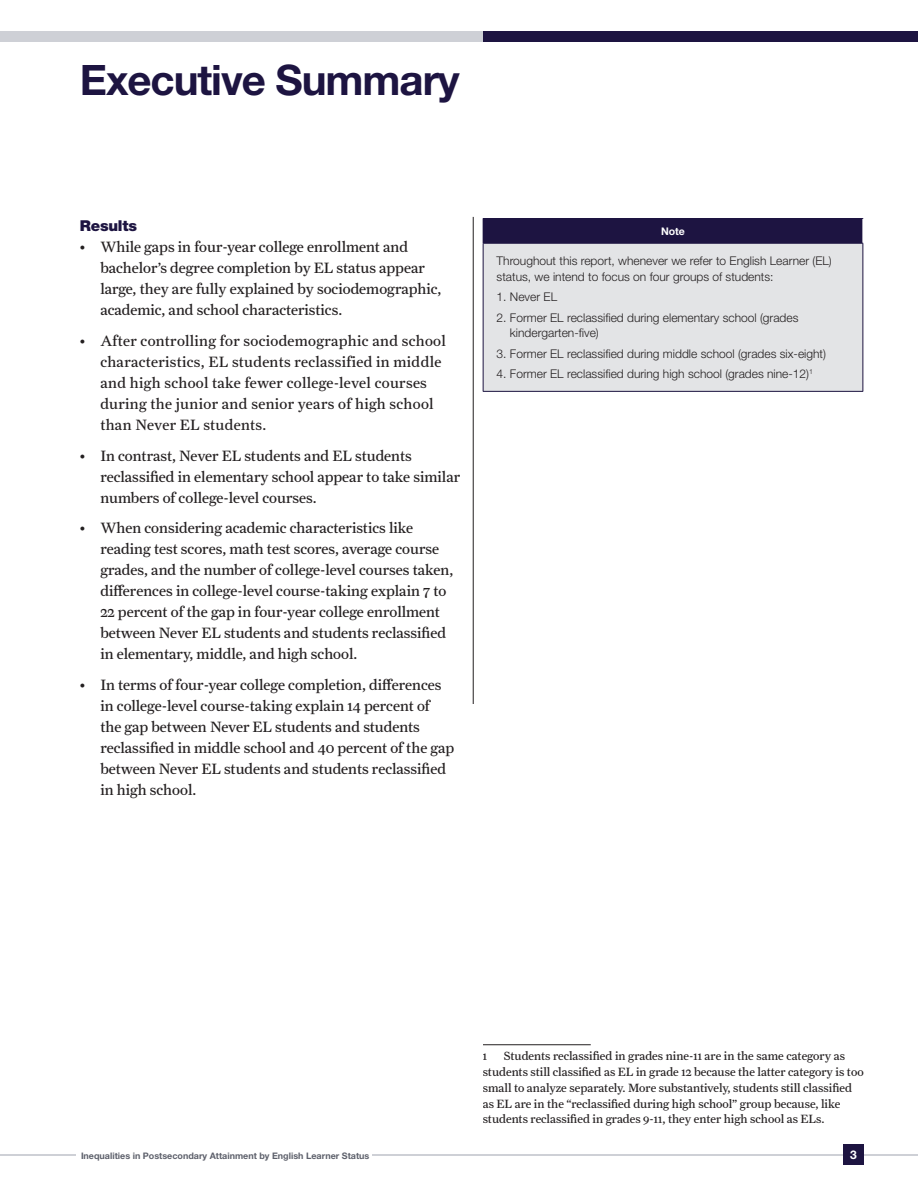
<style>
.page{position:relative;width:918px;height:1188px;background:#fff}
.page>*{position:absolute;margin:0;border:0;box-sizing:border-box;transform-origin:0 0}
.t1{font:700 42px "Helvetica Neue LT Std";letter-spacing:-.025em;color:#1d1441}
.t2{font:15px/21px "Farnham Text";color:#231f20}
.t3{font:15px/21px "Farnham Text";letter-spacing:.02em;color:#231f20}
.subhead{font:900 15px "Helvetica Neue LT Std";letter-spacing:-.015em;color:#1d1441}
.Footnote_text{font:12px/15.8px "Farnham Text";color:#231f20}
.chart_mouse{font:300 12px/15.8px "Helvetica Neue LT Std";color:#231f20}
.t4{font:700 12px "Helvetica Neue LT Std";color:#fff}
.chart_header{font:700 10.5px "Helvetica Neue LT Std";color:#fff}
.t5{font:700 9px "Helvetica Neue LT Std";color:#5d606b}
</style>
<div class="page">
<hr style="left:372px;top:1154px;width:546px;height:2px;background:#ced0d6">
<hr style="left:0;top:1154px;width:76px;height:2px;background:#ced0d6">
<div style="left:843px;top:1144px;width:21px;height:22px;background:#1d1441"></div>
<div style="left:0;top:32px;width:483px;height:10px;background:#ced0d6"></div>
<div style="left:483px;top:32px;width:435px;height:10px;background:#1d1441"></div>
<hr style="left:473px;top:217px;width:1px;height:905px;background:#231f20">
<div style="left:483px;top:219px;width:380px;height:24px;background:#1d1441"></div>
<div style="left:483px;top:243px;width:380px;height:148px;background:#e3e4e6"></div>
<hr style="left:863px;top:244px;width:1px;height:147px;background:#1d1441">
<hr style="left:483px;top:218px;width:380px;height:1px;background:#1d1441">
<hr style="left:483px;top:243px;width:380px;height:1px;background:#1d1441">
<hr style="left:483px;top:244px;width:1px;height:147px;background:#1d1441">
<hr style="left:483px;top:391px;width:380px;height:1px;background:#1d1441">
<hr style="left:483px;top:1044px;width:108px;height:1px;background:#231f20">
<div style="left:462px;top:704px;width:21px;height:422px;background:#fff"></div>
<p class="t1" style="left:80px;top:54px;width:381px">Executive Summary</p>
<p class="subhead" style="left:80px;top:217px;width:59px">Results</p>
<p class="t2" style="left:100px;top:236px;width:342px;text-indent:-20px">• While gaps in four-year college enrollment and bachelor’s degree completion by EL status appear large, they are fully explained by sociodemographic, academic, and school characteristics.</p>
<p class="t3" style="left:100px;top:330px;width:347px;text-indent:-20px">• After controlling for sociodemographic and school characteristics, EL students reclassified in middle and high school take fewer college-level courses during the junior and senior years of high school than Never EL students.</p>
<p class="t2" style="left:100px;top:445px;width:361px;text-indent:-20px">• In contrast, Never EL students and EL students reclassified in elementary school appear to take similar numbers of college-level courses.</p>
<p class="t2" style="left:100px;top:517px;width:355px;text-indent:-20px">• When considering academic characteristics like reading test scores, math test scores, average course grades, and the number of college-level courses taken, differences in college-level course-taking explain 7 to 22 percent of the gap in four-year college enrollment between Never EL students and students reclassified in elementary, middle, and high school.</p>
<p class="t2" style="left:100px;top:674px;width:355px;text-indent:-20px">• In terms of four-year college completion, differences in college-level course-taking explain 14 percent of the gap between Never EL students and students reclassified in middle school and 40 percent of the gap between Never EL students and students reclassified in high school.</p>
<p class="chart_header" style="left:661px;top:224px;width:25px">Note</p>
<p class="chart_mouse" style="left:497px;top:253px;width:337px">Throughout this report, whenever we refer to English Learner (EL) status, we intend to focus on four groups of students:</p>
<p class="chart_mouse" style="left:497px;top:289px;width:62px">1. Never EL</p>
<p class="chart_mouse" style="left:510px;top:309px;width:290px;text-indent:-13px">2. Former EL reclassified during elementary school (grades kindergarten-five)</p>
<p class="chart_mouse" style="left:497px;top:345px;width:331px">3. Former EL reclassified during middle school (grades six-eight)</p>
<p class="chart_mouse" style="left:497px;top:365px;width:318px">4. Former EL reclassified during high school (grades nine-12)<sup>1</sup></p>
<p class="Footnote_text" style="left:483px;top:1048px;width:382px;text-indent:21px">Students reclassified in grades nine-11 are in the same category as students still classified as EL in grade 12 because the latter category is too small to analyze separately. More substantively, students still classified as EL are in the “reclassified during high school” group because, like students reclassified in grades 9-11, they enter high school as ELs.</p>
<p class="Footnote_text" style="left:483px;top:1048px;width:6px">1</p>
<p class="t5" style="left:81px;top:1150px;width:290px">Inequalities in Postsecondary Attainment by English Learner Status</p>
<p class="t4" style="left:850px;top:1148px;width:8px">3</p>
</div>
